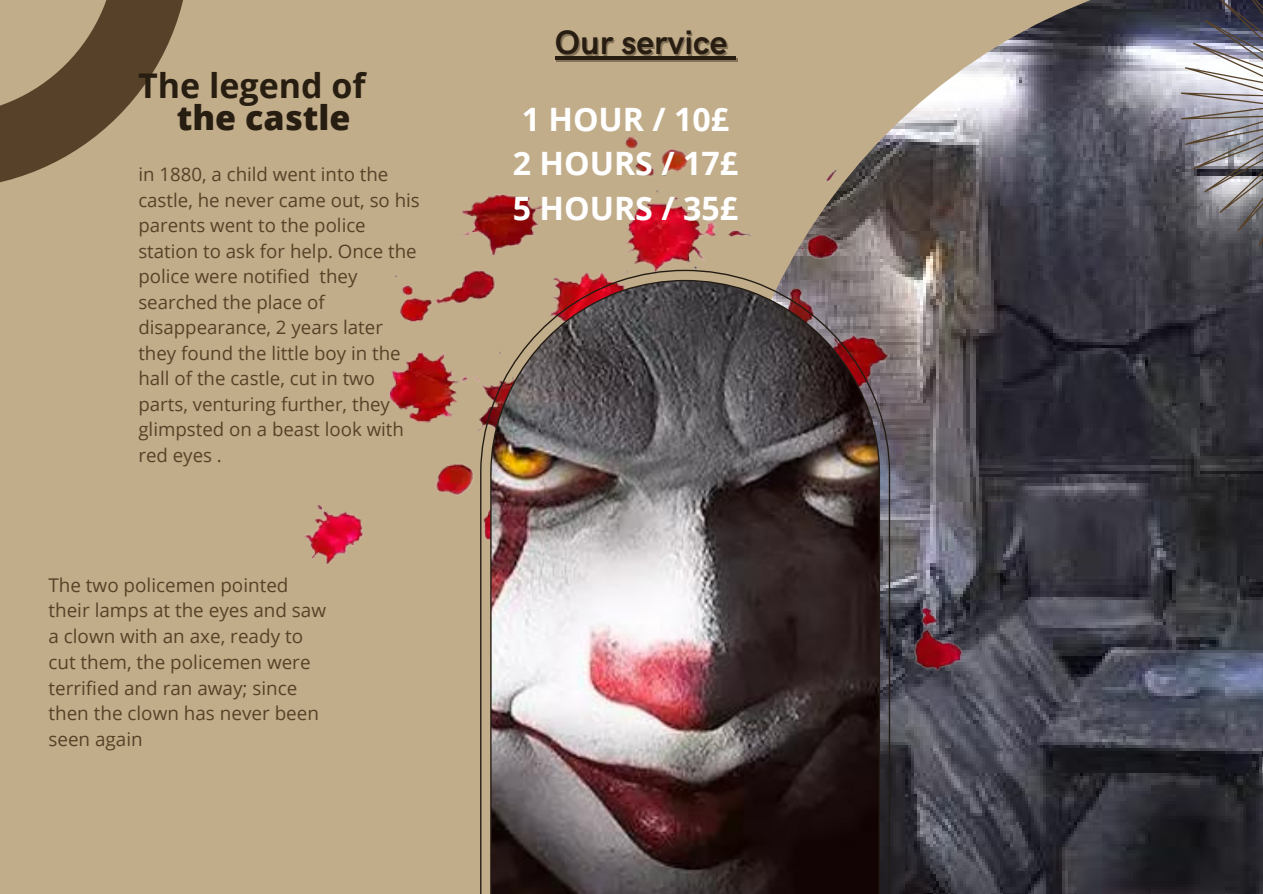
<style>
.page{position:relative;width:1263px;height:894px;background:#fff}
.page>*{position:absolute;margin:0;border:0;box-sizing:border-box;transform-origin:0 0}
.t1{font:700 34.05px "Open Sans";color:#271d11}
.t2{font:700 34.05px "HK Grotesk";color:#271d11}
.t3{font:800 34.05px "Open Sans";color:#271d11}
.t4{font:700 32.25px "Open Sans";color:#fff}
.t5{font:18.9px/25.8px "Open Sans";color:#574229}
.t6{font:18.75px/25.5px "Open Sans";color:#574229}
</style>
<div class="page">
<div style="left:0;top:0;width:1263px;height:893px;background:#c2ad8a"></div>
<img style="left:717px;top:0;width:546px;height:893px">
<img style="left:305px;top:138px;width:668px;height:546px">
<img style="left:480px;top:270px;width:410px;height:623px">
<svg style="left:0;top:0;width:183px;height:183px"></svg>
<svg style="left:1181px;top:0;width:82px;height:270px;background:#818088"></svg>
<hr style="left:556px;top:58px;width:173px;height:3px;background:#847359">
<hr style="left:555px;top:56px;width:173px;height:4px;background:#271d11">
<svg style="left:728px;top:56px;width:9px;height:5px"></svg>
<p class="t1" style="left:138px;top:62px;width:229px">The legend of</p>
<p class="t3" style="left:177px;top:94px;width:175px">the castle</p>
<p class="t6" style="left:138px;top:161px;width:283px">in 1880, a child went into the castle, he never came out, so his parents went to the police station to ask for help. Once the police were notified they searched the place of disappearance, 2 years later they found the little boy in the hall of the castle, cut in two parts, venturing further, they glimpsted on a beast look with red eyes .</p>
<p class="t5" style="left:48px;top:571px;width:279px">The two policemen pointed their lamps at the eyes and saw a clown with an axe, ready to cut them, the policemen were terrified and ran away; since then the clown has never been seen again</p>
<p class="t2" style="left:555px;top:24px;width:174px">Our service</p>
<p class="t4" style="left:522px;top:97px;width:209px">1 HOUR / 10£</p>
<p class="t4" style="left:513px;top:141px;width:227px">2 HOURS / 17£</p>
<p class="t4" style="left:513px;top:185px;width:227px">5 HOURS / 35£</p>
</div>
